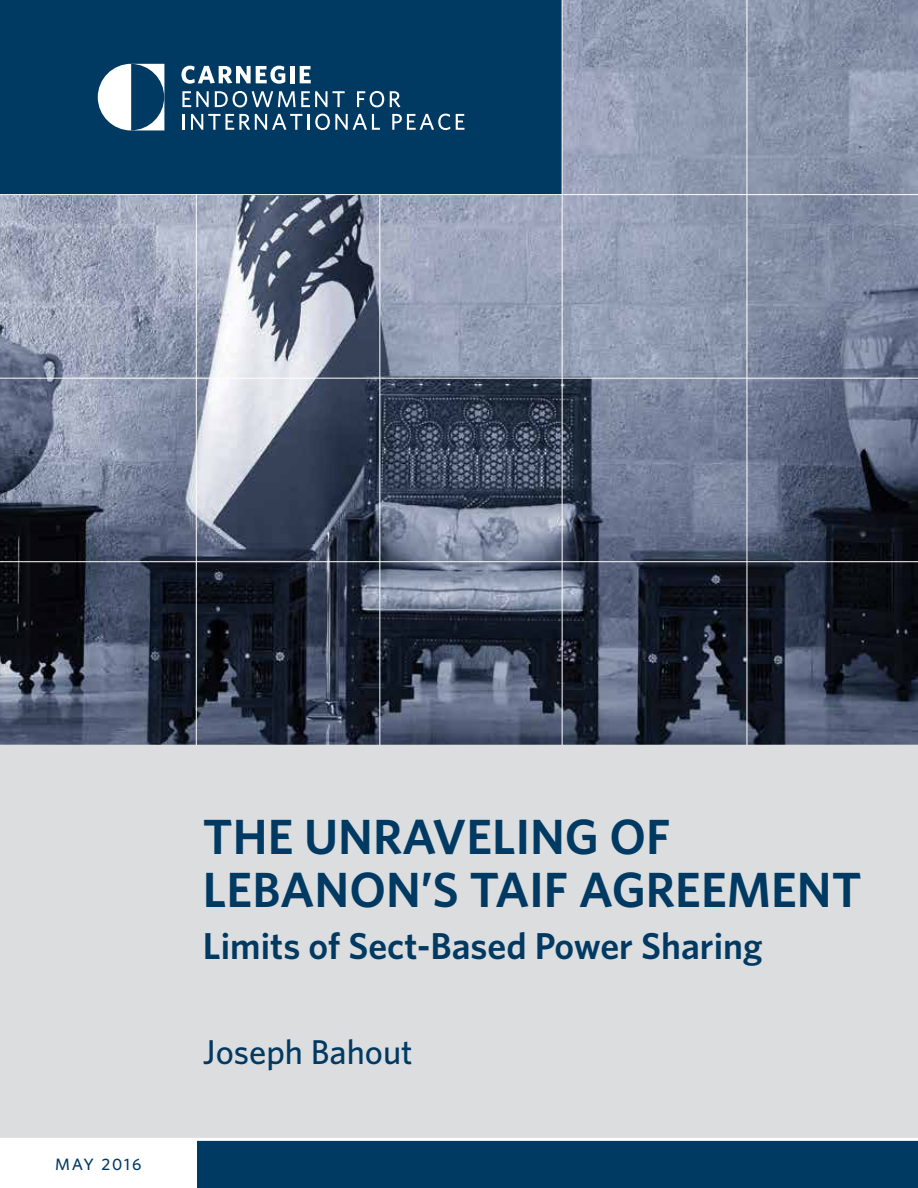
<style>
.page{position:relative;width:918px;height:1188px;background:#fff}
.page>*{position:absolute;margin:0;border:0;box-sizing:border-box;transform-origin:0 0}
.t1{font:600 49.5px/52.5px "Whitney";color:#003a63}
.t2{font:600 37.5px "Whitney";color:#003a63}
.t3{font:500 34.5px "Whitney";color:#003a63}
.t4{font:500 16.5px "Whitney";letter-spacing:.115em;color:#003a63}
</style>
<div class="page">
<img style="left:1px;top:0;width:917px;height:745px">
<div style="left:0;top:0;width:562px;height:195px;background:#003a63"></div>
<hr style="left:747px;top:0;width:1px;height:928px;background:#fff">
<hr style="left:380px;top:194px;width:1px;height:994px;background:#fff">
<hr style="left:196px;top:194px;width:1px;height:994px;background:#fff">
<hr style="left:0;top:561px;width:918px;height:1px;background:#fff">
<hr style="left:0;top:194px;width:918px;height:1px;background:#fff">
<hr style="left:0;top:378px;width:918px;height:1px;background:#fff">
<hr style="left:562px;top:0;width:1px;height:928px;background:#fff">
<div style="left:0;top:746px;width:918px;height:442px;background:#dcddde"></div>
<div style="left:197px;top:1140px;width:721px;height:48px;background:#003a63"></div>
<div style="left:0;top:1140px;width:197px;height:48px;background:#fff"></div>
<hr style="left:0;top:1138px;width:918px;height:3px;background:#fff">
<hr style="left:0;top:0;width:1px;height:1188px;background:#003a63">
<svg style="left:181px;top:66px;width:104px;height:18px"></svg>
<div style="left:290px;top:66px;width:5px;height:17px;background:#fff"></div>
<svg style="left:300px;top:66px;width:11px;height:17px"></svg>
<svg style="left:182px;top:91px;width:27px;height:16px"></svg>
<svg style="left:215px;top:91px;width:130px;height:16px"></svg>
<svg style="left:357px;top:91px;width:27px;height:16px"></svg>
<svg style="left:390px;top:91px;width:11px;height:16px"></svg>
<svg style="left:183px;top:114px;width:2px;height:16px"></svg>
<svg style="left:191px;top:114px;width:189px;height:16px"></svg>
<svg style="left:392px;top:114px;width:58px;height:16px"></svg>
<svg style="left:456px;top:114px;width:8px;height:16px"></svg>
<svg style="left:98px;top:64px;width:66px;height:66px"></svg>
<p class="t4" style="left:55px;top:1153px;width:88px">MAY 2016</p>
<p class="t1" style="left:203px;top:810px;width:660px">THE UNRAVELING OF<br>LEBANON’S TAIF AGREEMENT</p>
<p class="t2" style="left:203px;top:921px;width:561px">Limits of Sect-Based Power Sharing</p>
<p class="t3" style="left:203px;top:1029px;width:211px">Joseph Bahout</p>
</div>
